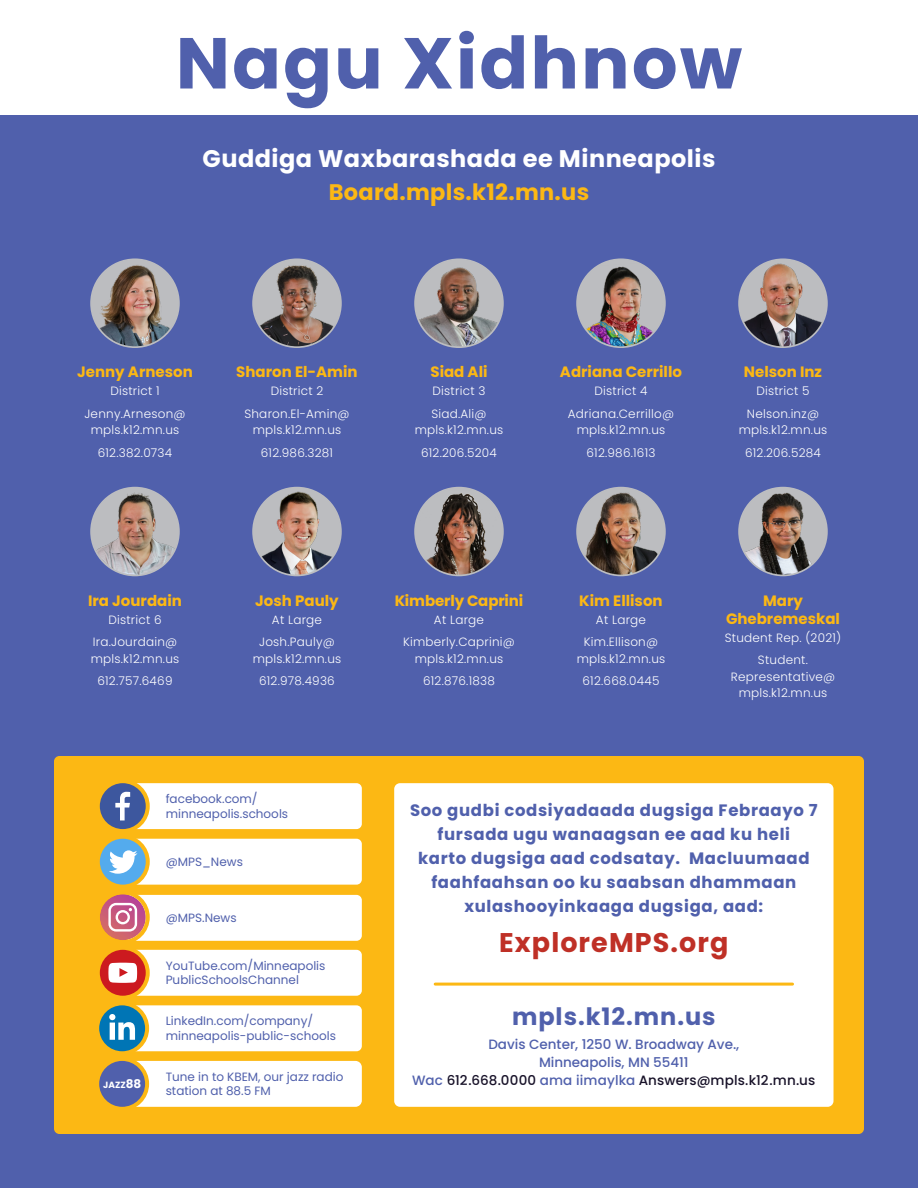
<style>
.page{position:relative;width:918px;height:1188px;background:#fff}
.page>*{position:absolute;margin:0;border:0;box-sizing:border-box;transform-origin:0 0}
.t1{font:700 72px "Poppins";letter-spacing:.03em;color:#5060ac}
.t2{font:700 27px "Poppins";letter-spacing:.04em;color:#bf3026}
.t3{font:700 24px "Poppins";letter-spacing:.02em;color:#fff}
.t4{font:700 24px "Poppins";letter-spacing:.04em;color:#5060ac}
.t5{font:700 22.5px "Poppins";letter-spacing:.015em;color:#fcb814}
.t6{font:700 16.5px/24px "Poppins";letter-spacing:.04em;color:#5060ac;text-align:center}
.t7{font:700 15px "Poppins";color:#fcb814}
.t8{font:500 13.5px "Poppins";color:#5060ac}
.t9{font:500 13.5px "Poppins";letter-spacing:.01em;color:#181229}
.t10{font:300 12px/22.5px "Poppins";letter-spacing:.02em;color:#fff;text-align:center}
.t11{font:12px/14.4px "Poppins";color:#5060ac}
.t12{font:700 9px "Poppins";color:#fff}
.s1{font-size:12px}
.s2{color:#5060ac}
</style>
<div class="page">
<div style="left:0;top:116px;width:918px;height:1072px;background:#5060ac"></div>
<div style="left:54px;top:756px;width:810px;height:378px;background:#fcb814;border-radius:5px"></div>
<div style="left:126px;top:783px;width:236px;height:46px;background:#fff;border-radius:5px"></div>
<div style="left:394px;top:783px;width:440px;height:324px;background:#fff;border-radius:6px"></div>
<hr style="left:435px;top:983px;width:358px;height:3px;background:#fcb814">
<div style="left:126px;top:839px;width:236px;height:46px;background:#fff;border-radius:5px"></div>
<div style="left:126px;top:895px;width:236px;height:46px;background:#fff;border-radius:5px"></div>
<div style="left:126px;top:950px;width:236px;height:46px;background:#fff;border-radius:5px"></div>
<div style="left:126px;top:1005px;width:236px;height:46px;background:#fff;border-radius:5px"></div>
<div style="left:126px;top:1061px;width:236px;height:46px;background:#fff;border-radius:6px"></div>
<svg style="left:98px;top:781px;width:50px;height:50px"></svg>
<div style="left:96px;top:779px;width:54px;height:54px;border:4px solid #fcb814;border-radius:50%"></div>
<svg style="left:115px;top:792px;width:15px;height:28px"></svg>
<svg style="left:100px;top:894px;width:46px;height:46px"></svg>
<div style="left:96px;top:890px;width:54px;height:54px;border:4px solid #fcb814;border-radius:50%"></div>
<svg style="left:108px;top:903px;width:29px;height:29px"></svg>
<svg style="left:98px;top:948px;width:50px;height:50px"></svg>
<div style="left:96px;top:946px;width:54px;height:54px;border:4px solid #fcb814;border-radius:50%"></div>
<svg style="left:108px;top:963px;width:29px;height:20px"></svg>
<svg style="left:98px;top:837px;width:50px;height:50px"></svg>
<div style="left:96px;top:835px;width:54px;height:54px;border:4px solid #fcb814;border-radius:50%"></div>
<svg style="left:109px;top:850px;width:28px;height:24px"></svg>
<svg style="left:97px;top:1003px;width:50px;height:50px"></svg>
<div style="left:95px;top:1001px;width:54px;height:54px;border:4px solid #fcb814;border-radius:50%"></div>
<svg style="left:109px;top:1014px;width:26px;height:26px"></svg>
<div style="left:97px;top:1059px;width:50px;height:50px;background:#5060ac;border-radius:50%"></div>
<div style="left:95px;top:1057px;width:54px;height:54px;border:4px solid #fcb814;border-radius:50%"></div>
<img style="left:577px;top:490px;width:86px;height:85px">
<div style="left:576px;top:487px;width:90px;height:89px;border:2px solid #bcbdc0;border-radius:50%"></div>
<div style="left:739px;top:488px;width:88px;height:87px;background:#bcbdc0;border-radius:50%"></div>
<img style="left:739px;top:490px;width:80px;height:85px">
<div style="left:738px;top:487px;width:90px;height:89px;border:2px solid #bcbdc0;border-radius:50%"></div>
<img style="left:92px;top:262px;width:86px;height:85px">
<div style="left:90px;top:258px;width:90px;height:90px;border:2px solid #bcbdc0;border-radius:50%"></div>
<img style="left:254px;top:262px;width:86px;height:85px">
<div style="left:252px;top:258px;width:90px;height:90px;border:2px solid #bcbdc0;border-radius:50%"></div>
<img style="left:253px;top:490px;width:88px;height:85px">
<div style="left:252px;top:487px;width:90px;height:89px;border:2px solid #bcbdc0;border-radius:50%"></div>
<img style="left:415px;top:490px;width:86px;height:85px">
<div style="left:414px;top:487px;width:90px;height:89px;border:2px solid #bcbdc0;border-radius:50%"></div>
<img style="left:91px;top:490px;width:88px;height:85px">
<div style="left:90px;top:487px;width:90px;height:89px;border:2px solid #bcbdc0;border-radius:50%"></div>
<img style="left:416px;top:262px;width:86px;height:85px">
<div style="left:414px;top:258px;width:90px;height:90px;border:2px solid #bcbdc0;border-radius:50%"></div>
<img style="left:578px;top:262px;width:85px;height:85px">
<div style="left:576px;top:258px;width:90px;height:90px;border:2px solid #bcbdc0;border-radius:50%"></div>
<img style="left:740px;top:262px;width:86px;height:85px">
<div style="left:738px;top:258px;width:90px;height:90px;border:2px solid #bcbdc0;border-radius:50%"></div>
<p class="t1" style="left:176px;top:22px;width:568px">Nagu Xidhnow</p>
<p class="t3" style="left:203px;top:145px;width:514px">Guddiga Waxbarashada ee Minneapolis</p>
<p class="t5" style="left:329px;top:179px;width:262px">Board.mpls.k12.mn.us</p>
<p class="t7" style="left:77px;top:363px;width:117px">Jenny Arneson</p>
<p class="t10" style="left:110px;top:380px;width:51px">District 1</p>
<p class="t10" style="left:84px;top:402px;width:103px">Jenny.Arneson@</p>
<p class="t10" style="left:91px;top:419px;width:90px">mpls.k12.mn.us<br>612.382.0734</p>
<p class="t7" style="left:236px;top:363px;width:123px">Sharon El-Amin</p>
<p class="t10" style="left:271px;top:380px;width:54px">District 2</p>
<p class="t10" style="left:244px;top:405px;width:107px;line-height:16.5px">Sharon.El-Amin@ mpls.k12.mn.us</p>
<p class="t10" style="left:261px;top:441px;width:74px">612.986.3281</p>
<p class="t7" style="left:430px;top:363px;width:59px">Siad Ali</p>
<p class="t10" style="left:433px;top:380px;width:54px">District 3</p>
<p class="t10" style="left:431px;top:402px;width:57px">Siad.Ali@</p>
<p class="t10" style="left:415px;top:419px;width:90px">mpls.k12.mn.us<br>612.206.5204</p>
<p class="t7" style="left:560px;top:363px;width:124px">Adriana Cerrillo</p>
<p class="t10" style="left:594px;top:380px;width:55px">District 4</p>
<p class="t10" style="left:568px;top:405px;width:108px;line-height:16.5px">Adriana.Cerrillo@ mpls.k12.mn.us</p>
<p class="t10" style="left:586px;top:441px;width:71px">612.986.1613</p>
<p class="t7" style="left:744px;top:363px;width:80px">Nelson Inz</p>
<p class="t10" style="left:756px;top:380px;width:55px">District 5</p>
<p class="t10" style="left:747px;top:402px;width:74px">Nelson.inz@</p>
<p class="t10" style="left:739px;top:419px;width:90px">mpls.k12.mn.us<br>612.206.5284</p>
<p class="t7" style="left:88px;top:592px;width:95px">Ira Jourdain</p>
<p class="t10" style="left:108px;top:608px;width:55px">District 6</p>
<p class="t10" style="left:93px;top:631px;width:86px">Ira.Jourdain@</p>
<p class="t10" style="left:91px;top:647px;width:90px">mpls.k12.mn.us</p>
<p class="t10" style="left:97px;top:670px;width:77px">612.757.6469</p>
<p class="t7" style="left:255px;top:592px;width:85px">Josh Pauly</p>
<p class="t10" style="left:272px;top:608px;width:52px">At Large</p>
<p class="t10" style="left:259px;top:631px;width:77px">Josh.Pauly@</p>
<p class="t10" style="left:253px;top:647px;width:90px">mpls.k12.mn.us<br>612.978.4936</p>
<p class="t7" style="left:395px;top:592px;width:130px">Kimberly Caprini</p>
<p class="t10" style="left:434px;top:608px;width:52px">At Large</p>
<p class="t10" style="left:403px;top:631px;width:113px">Kimberly.Caprini@</p>
<p class="t10" style="left:415px;top:647px;width:90px">mpls.k12.mn.us<br>612.876.1838</p>
<p class="t7" style="left:579px;top:592px;width:85px">Kim Ellison</p>
<p class="t10" style="left:596px;top:608px;width:52px">At Large</p>
<p class="t10" style="left:584px;top:631px;width:76px">Kim.Ellison@</p>
<p class="t10" style="left:577px;top:647px;width:90px">mpls.k12.mn.us<br>612.668.0445</p>
<p class="t7" style="left:763px;top:592px;width:41px">Mary</p>
<p class="t7" style="left:726px;top:610px;width:115px">Ghebremeskal</p>
<p class="t10" style="left:725px;top:626px;width:118px">Student Rep. (2021)</p>
<p class="t10" style="left:758px;top:649px;width:52px">Student.</p>
<p class="t10" style="left:731px;top:668px;width:106px;line-height:16.5px">Representative@ mpls.k12.mn.us</p>
<p class="t12" style="left:103px;top:1079px;width:40px">JAZZ<span class="s1">88</span></p>
<p class="t11" style="left:166px;top:792px;width:124px">facebook.com/ minneapolis.schools</p>
<p class="t11" style="left:166px;top:855px;width:79px">@MPS_News</p>
<p class="t11" style="left:166px;top:911px;width:72px">@MPS.News</p>
<p class="t11" style="left:166px;top:958px;width:161px">YouTube.com/Minneapolis</p>
<p class="t11" style="left:166px;top:973px;width:135px">PublicSchoolsChannel</p>
<p class="t11" style="left:166px;top:1014px;width:149px">LinkedIn.com/company/</p>
<p class="t11" style="left:166px;top:1028px;width:172px">minneapolis-public-schools</p>
<p class="t11" style="left:166px;top:1070px;width:179px">Tune in to KBEM, our jazz radio station at 88.5 FM</p>
<p class="t6" style="left:410px;top:799px;width:409px">Soo gudbi codsiyadaada dugsiga Febraayo 7</p>
<p class="t6" style="left:418px;top:823px;width:393px">fursada ugu wanaagsan ee aad ku heli karto dugsiga aad codsatay. Macluumaad faahfaahsan oo ku saabsan dhammaan xulashooyinkaaga dugsiga, aad:</p>
<p class="t2" style="left:499px;top:927px;width:231px">ExploreMPS.org</p>
<p class="t4" style="left:512px;top:1003px;width:205px">mpls.k12.mn.us</p>
<p class="t8" style="left:488px;top:1037px;width:253px">Davis Center, 1250 W. Broadway Ave.,</p>
<p class="t8" style="left:539px;top:1055px;width:151px">Minneapolis, MN 55411</p>
<p class="t9" style="left:412px;top:1073px;width:405px"><span class="s2">Wac</span> 612.668.0000 <span class="s2">ama iimaylka</span> Answers@mpls.k12.mn.us</p>
</div>
